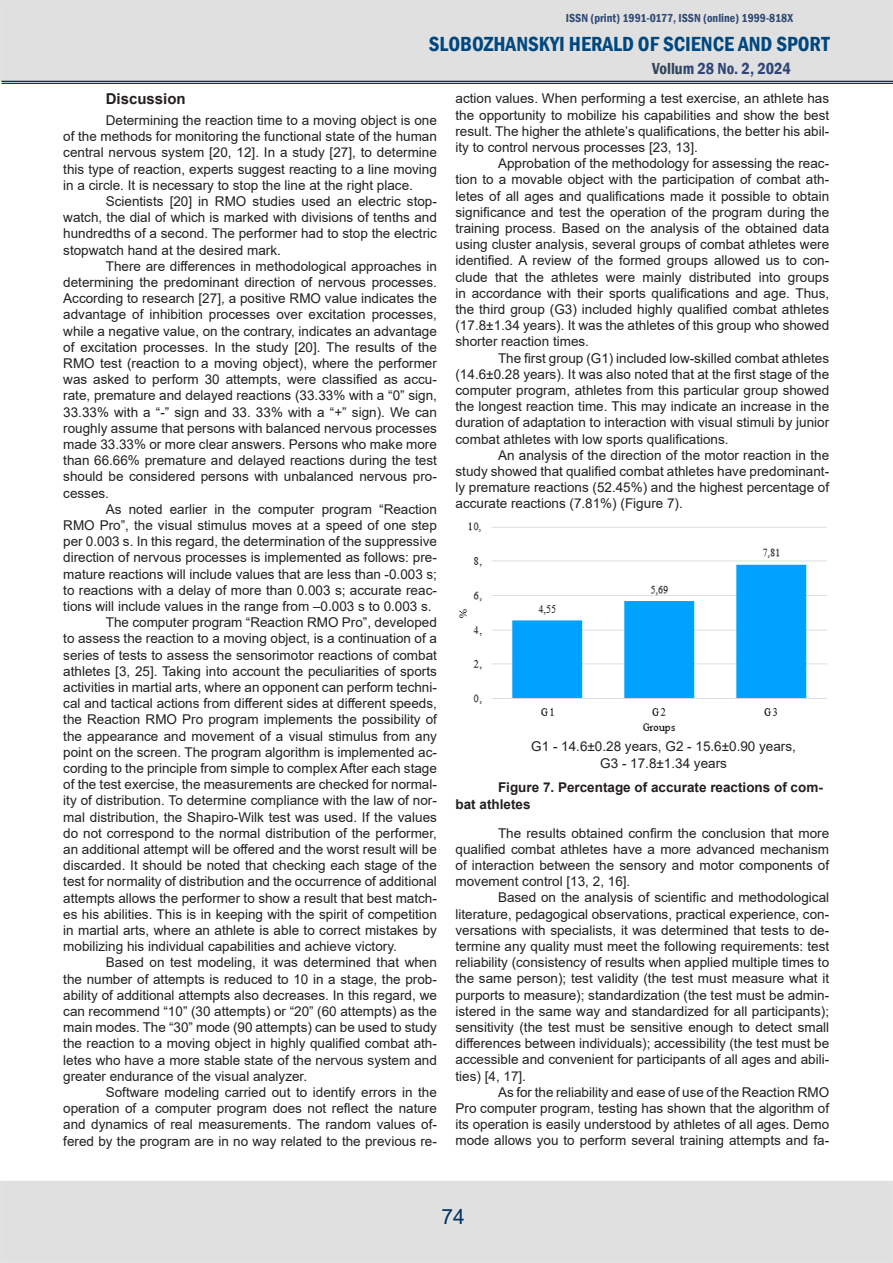
<style>
.page{position:relative;width:893px;height:1263px;background:#fff}
.page>*{position:absolute;margin:0;border:0;box-sizing:border-box;transform-origin:0 0}
.t1{font:600 condensed 21px "Franklin Gothic";color:#00477f}
.t2{font:21px "Arial";color:#036}
.t3{font:600 condensed 16.5px "Franklin Gothic";color:#314677}
.Основний_текст{font:700 15px "Arial";color:#231f20}
.Основний_текст-2{font:13.5px/16.2px "Arial";color:#231f20;text-align:justify}
.Типовий{font:13.5px/16.2px "Arial";color:#231f20;text-align:justify}
.Основний_текст-3{font:700 13.5px/16.2px "Arial";color:#231f20}
.t4{font:600 condensed 12px "Franklin Gothic";color:#314a76}
.s1{color:#314f5b}
.s2{color:#31455d}
</style>
<div class="page">
<div style="left:0;top:1181px;width:893px;height:82px;background:#e0e0e0"></div>
<div style="left:0;top:0;width:893px;height:82px;background:#e0e0e0;border:2px solid #e1e2e4"></div>
<hr style="left:2px;top:81px;width:891px;height:1px;background:#0c3153">
<hr style="left:2px;top:83px;width:891px;height:1px;background:#0c3153">
<img style="left:459px;top:522px;width:368px;height:212px">
<p class="t4" style="left:566px;top:10px;width:229px"><span class="s1">I</span>SSN (print) 1991-0177, ISSN (online) 1999-818X</p>
<h1 class="t1" style="left:429px;top:30px;width:402px">SLOBOZHANSKYI HERALD OF SCIENCE AND SPORT</h1>
<p class="t3" style="left:652px;top:57px;width:140px"><span class="s2">Vollu</span>m 28 No. 2, 2024</p>
<p class="Основний_текст" style="left:106px;top:89px;width:82px">Discussion</p>
<p class="Основний_текст-2" style="left:63px;top:112px;width:375px;text-indent:43px">Determining the reaction time to a moving object is one of the methods for monitoring the functional state of the human central nervous system [20, 12]. In a study [27], to determine this type of reaction, experts suggest reacting to a line moving in a circle. It is necessary to stop the line at the right place.</p>
<p class="Основний_текст-2" style="left:63px;top:193px;width:375px;text-indent:43px">Scientists [20] in RMO studies used an electric stop&shy;watch, the dial of which is marked with divisions of tenths and hundredths of a second. The performer had to stop the electric stopwatch hand at the desired mark.</p>
<p class="Основний_текст-2" style="left:63px;top:258px;width:375px;text-indent:43px">There are differences in methodological approaches in determining the predominant direction of nervous processes.<br>According to research [27], a positive RMO value indicates the advantage of inhibition processes over excitation processes, while a negative value, on the contrary, indicates an advantage of excitation processes. In the study [20]. The results of the RMO test (reaction to a moving object), where the performer was asked to perform 30 attempts, were classified as accu&shy;rate, premature and delayed reactions (33.33% with a “0” sign, 33.33% with a “-” sign and 33. 33% with a “+” sign). We can roughly assume that persons with balanced nervous processes made 33.33% or more clear answers. Persons who make more than 66.66% premature and delayed reactions during the test should be considered persons with unbalanced nervous pro&shy;cesses.</p>
<p class="Основний_текст-2" style="left:63px;top:501px;width:375px;text-indent:43px">As noted earlier in the computer program “Reaction RMO Pro”, the visual stimulus moves at a speed of one step per 0.003 s. In this regard, the determination of the suppressive direction of nervous processes is implemented as follows: pre&shy;mature reactions will include values that are less than -0.003 s; to reactions with a delay of more than 0.003 s; accurate reac&shy;tions will include values in the range from –0.003 s to 0.003 s.</p>
<p class="Основний_текст-2" style="left:63px;top:614px;width:375px;text-indent:43px">The computer program “Reaction RMO Pro”, developed to assess the reaction to a moving object, is a continuation of a series of tests to assess the sensorimotor reactions of combat athletes [3, 25]. Taking into account the peculiarities of sports activities in martial arts, where an opponent can perform techni&shy;cal and tactical actions from different sides at different speeds, the Reaction RMO Pro program implements the possibility of the appearance and movement of a visual stimulus from any point on the screen. The program algorithm is implemented ac&shy;cording to the principle from simple to complex After each stage of the test exercise, the measurements are checked for normal&shy;ity of distribution. To determine compliance with the law of nor&shy;mal distribution, the Shapiro-Wilk test was used. If the values do not correspond to the normal distribution of the performer, an additional attempt will be offered and the worst result will be discarded. It should be noted that checking each stage of the test for normality of distribution and the occurrence of additional attempts allows the performer to show a result that best match&shy;es his abilities. This is in keeping with the spirit of competition in martial arts, where an athlete is able to correct mistakes by mobilizing his individual capabilities and achieve victory.</p>
<p class="Основний_текст-2" style="left:63px;top:954px;width:375px;text-indent:43px">Based on test modeling, it was determined that when the number of attempts is reduced to 10 in a stage, the prob&shy;ability of additional attempts also decreases. In this regard, we can recommend “10” (30 attempts) or “20” (60 attempts) as the main modes. The “30” mode (90 attempts) can be used to study the reaction to a moving object in highly qualified combat ath&shy;letes who have a more stable state of the nervous system and greater endurance of the visual analyzer.</p>
<p class="Основний_текст-2" style="left:63px;top:1084px;width:375px;text-indent:43px">Software modeling carried out to identify errors in the operation of a computer program does not reflect the nature and dynamics of real measurements. The random values of&shy;fered by the program are in no way related to the previous re-</p>
<p class="Основний_текст-2" style="left:455px;top:90px;width:375px">action values. When performing a test exercise, an athlete has the opportunity to mobilize his capabilities and show the best result. The higher the athlete’s qualifications, the better his abil&shy;ity to control nervous processes [23, 13].</p>
<p class="Основний_текст-2" style="left:455px;top:155px;width:375px;text-indent:43px">Approbation of the methodology for assessing the reac&shy;tion to a movable object with the participation of combat ath&shy;letes of all ages and qualifications made it possible to obtain significance and test the operation of the program during the training process. Based on the analysis of the obtained data using cluster analysis, several groups of combat athletes were identified. A review of the formed groups allowed us to con&shy;clude that the athletes were mainly distributed into groups in accordance with their sports qualifications and age. Thus, the third group (G3) included highly qualified combat athletes (17.8±1.34 years). It was the athletes of this group who showed shorter reaction times.</p>
<p class="Основний_текст-2" style="left:455px;top:350px;width:375px;text-indent:43px">The first group (G1) included low-skilled combat athletes (14.6±0.28 years). It was also noted that at the first stage of the computer program, athletes from this particular group showed the longest reaction time. This may indicate an increase in the duration of adaptation to interaction with visual stimuli by junior combat athletes with low sports qualifications.</p>
<p class="Основний_текст-2" style="left:455px;top:447px;width:375px;text-indent:43px">An analysis of the direction of the motor reaction in the study showed that qualified combat athletes have predominant&shy;ly premature reactions (52.45%) and the highest percentage of accurate reactions (7.81%) (Figure 7).</p>
<p class="Основний_текст-2" style="left:531px;top:738px;width:266px">G1 - 14.6±0.28 years, G2 - 15.6±0.90 years,</p>
<p class="Основний_текст-2" style="left:600px;top:755px;width:128px">G3 - 17.8±1.34 years</p>
<p class="Основний_текст-3" style="left:455px;top:780px;width:369px;text-indent:43px">Figure 7. Percentage of accurate reactions of com&shy;bat athletes</p>
<p class="Типовий" style="left:455px;top:825px;width:375px;text-indent:43px">The results obtained confirm the conclusion that more qualified combat athletes have a more advanced mechanism of interaction between the sensory and motor components of movement control [13, 2, 16].</p>
<p class="Типовий" style="left:455px;top:889px;width:375px;text-indent:43px">Based on the analysis of scientific and methodological literature, pedagogical observations, practical experience, con&shy;versations with specialists, it was determined that tests to de&shy;termine any quality must meet the following requirements: test reliability (consistency of results when applied multiple times to the same person); test validity (the test must measure what it purports to measure); standardization (the test must be admin&shy;istered in the same way and standardized for all participants); sensitivity (the test must be sensitive enough to detect small differences between individuals); accessibility (the test must be accessible and convenient for participants of all ages and abili&shy;ties) [4, 17].</p>
<p class="Типовий" style="left:455px;top:1084px;width:375px;text-indent:43px">As for the reliability and ease of use of the Reaction RMO Pro computer program, testing has shown that the algorithm of its operation is easily understood by athletes of all ages. Demo mode allows you to perform several training attempts and fa-</p>
<h1 class="t2" style="left:442px;top:1202px;width:25px">74</h1>
</div>
